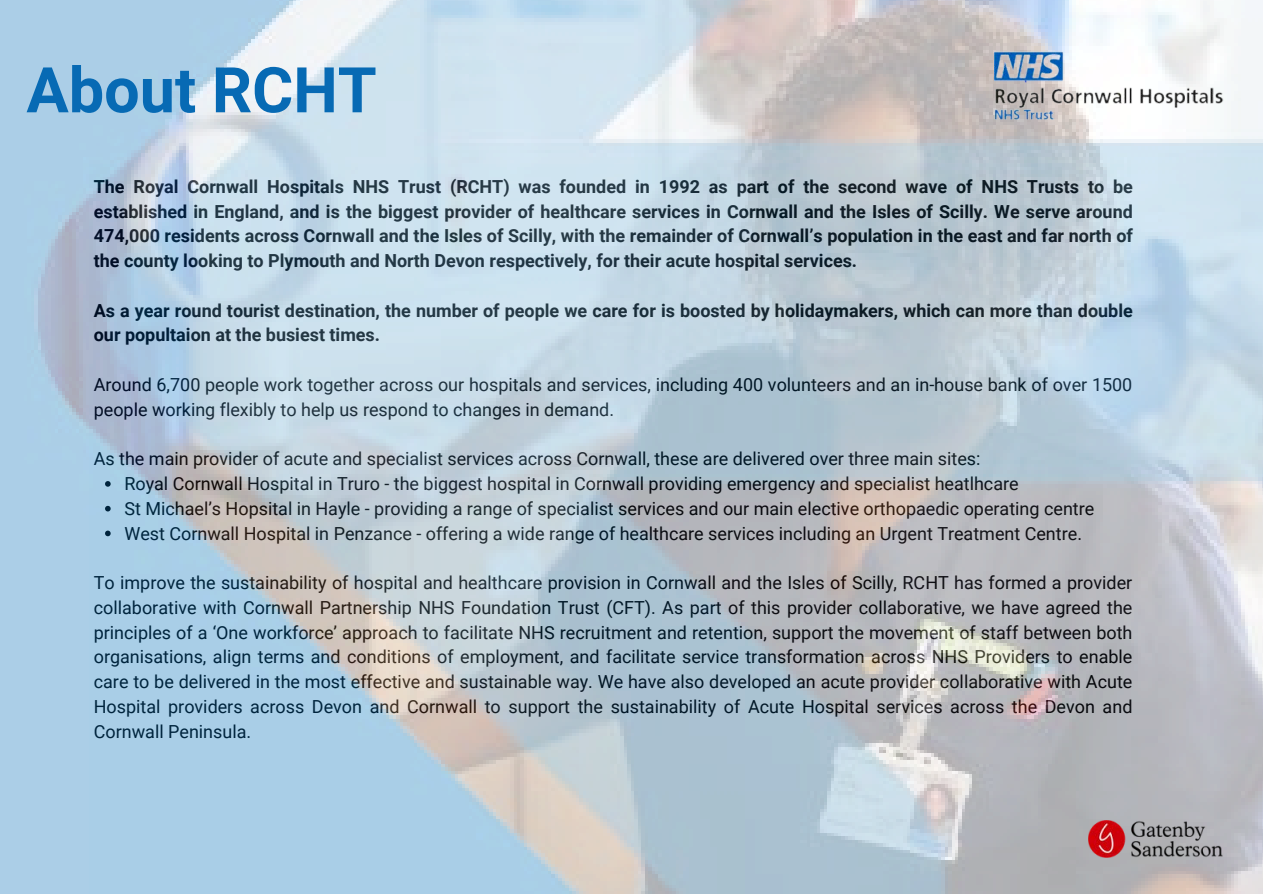
<style>
.page{position:relative;width:1263px;height:894px;background:#fff}
.page>*{position:absolute;margin:0;border:0;box-sizing:border-box;transform-origin:0 0}
.t1{font:700 63px "Roboto";color:#076ab4}
.t2{font:18px/24.8px "Roboto";color:#000}
.t3{font:700 18px/24.8px "Roboto";color:#000;text-align:justify}
</style>
<div class="page">
<img style="left:0;top:0;width:1263px;height:893px">
<img style="left:994px;top:50px;width:239px;height:79px">
<img style="left:1088px;top:820px;width:134px;height:37px">
<p class="t1" style="left:26px;top:54px;width:352px">About RCHT</p>
<p class="t3" style="left:94px;top:174px;width:1041px">The Royal Cornwall Hospitals NHS Trust (RCHT) was founded in 1992 as part of the second wave of NHS Trusts to be established in England, and is the biggest provider of healthcare services in Cornwall and the Isles of Scilly. We serve around 474,000 residents across Cornwall and the Isles of Scilly, with the remainder of Cornwall’s population in the east and far north of the county looking to Plymouth and North Devon respectively, for their acute hospital services.</p>
<h1 class="t3" style="left:94px;top:298px;width:1040px">As a year round tourist destination, the number of people we care for is boosted by holidaymakers, which can more than double our popultaion at the busiest times.</h1>
<p class="t2" style="left:94px;top:372px;width:1040px">Around 6,700 people work together across our hospitals and services, including 400 volunteers and an in-house bank of over 1500 people working flexibly to help us respond to changes in demand.</p>
<h2 class="t2" style="left:94px;top:446px;width:888px">As the main provider of acute and specialist services across Cornwall, these are delivered over three main sites:</h2>
<h2 class="t2" style="left:124px;top:471px;width:896px">Royal Cornwall Hospital in Truro - the biggest hospital in Cornwall providing emergency and specialist heatlhcare</h2>
<p class="t2" style="left:124px;top:496px;width:971px">St Michael’s Hopsital in Hayle - providing a range of specialist services and our main elective orthopaedic operating centre</p>
<p class="t2" style="left:124px;top:521px;width:959px">West Cornwall Hospital in Penzance - offering a wide range of healthcare services including an Urgent Treatment Centre.</p>
<p class="t2" style="left:94px;top:570px;width:1040px;text-align:justify">To improve the sustainability of hospital and healthcare provision in Cornwall and the Isles of Scilly, RCHT has formed a provider collaborative with Cornwall Partnership NHS Foundation Trust (CFT). As part of this provider collaborative, we have agreed the principles of a ‘One workforce’ approach to facilitate NHS recruitment and retention, support the movement of staff between both organisations, align terms and conditions of employment, and facilitate service transformation across NHS Providers to enable care to be delivered in the most effective and sustainable way. We have also developed an acute provider collaborative with Acute Hospital providers across Devon and Cornwall to support the sustainability of Acute Hospital services across the Devon and Cornwall Peninsula.</p>
</div>
